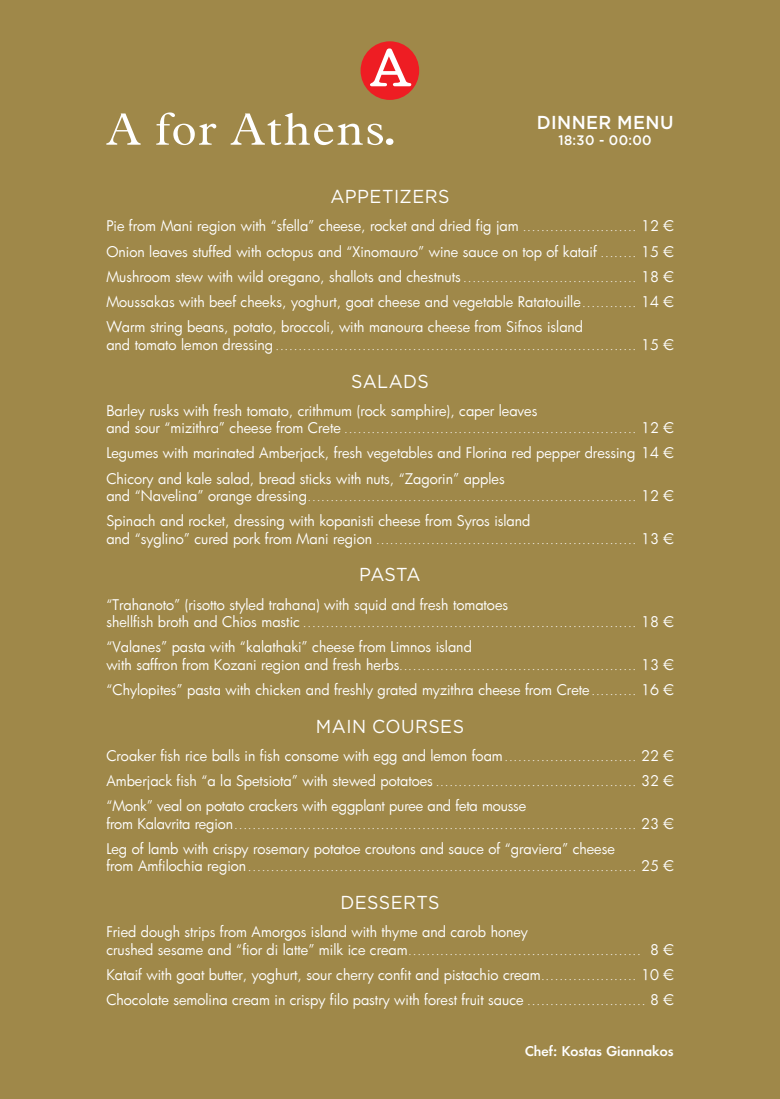
<style>
.page{position:relative;width:780px;height:1099px;background:#fff}
.page>*{position:absolute;margin:0;border:0;box-sizing:border-box;transform-origin:0 0}
.t1{font:18.75px "Gotham Greek";letter-spacing:.025em;color:#fff;scale:.95 1}
.t2{font:500 18.75px "Gotham Greek";letter-spacing:.025em;color:#fff;scale:.95 1}
.t3{font:14.38px/25.2px "PF Futura Neu";color:#fff;text-align:justify}
.t4{font:500 13.75px "Gotham Greek";letter-spacing:.025em;color:#fff;scale:.95 1}
.t5{font:500 13.12px "PF Futura Neu";color:#fff}
.t6{font:10px "PF Futura Neu";color:#fff}
.s1{font-size:10px}
.s2{font-size:14.38px}
</style>
<div class="page">
<div style="left:0;top:0;width:780px;height:1098px;background:#9f8849"></div>
<svg style="left:106px;top:113px;width:35px;height:32px"></svg>
<svg style="left:156px;top:112px;width:60px;height:33px"></svg>
<svg style="left:230px;top:113px;width:163px;height:32px"></svg>
<div style="left:360px;top:41px;width:59px;height:59px;background:#ee1d23;border-radius:50%"></div>
<svg style="left:370px;top:48px;width:41px;height:38px"></svg>
<h1 class="t2" style="left:536px;top:111px;width:146px">DINNER MENU</h1>
<p class="t4" style="left:558px;top:132px;width:100px">18:30 - 00:00</p>
<h1 class="t1" style="left:330px;top:186px;width:127px">APPETIZERS</h1>
<p class="t3" style="left:106px;top:213px;width:568px">Pie from Mani region with “sfella” cheese, rocket and dried fig jam <span class="s1">.........................</span> 12 € Onion leaves stuffed with octopus and “Xinomauro” wine sauce on top of kataif <span class="s1">........</span> 15 € Mushroom stew with wild oregano, shallots and chestnuts <span class="s1">......................................</span> 18 € Moussakas with beef cheeks, yoghurt, goat cheese and vegetable Ratatouille <span class="s1">............</span> 14 € Warm string beans, potato, broccoli, with manoura cheese from Sifnos island</p>
<p class="t6" style="left:106px;top:340px;width:568px"><span class="s2">and tomato lemon dressing</span>............................................................................... <span class="s2">15 €</span></p>
<h1 class="t1" style="left:351px;top:370px;width:83px">SALADS</h1>
<p class="t3" style="left:106px;top:397px;width:432px">Barley rusks with fresh tomato, crithmum (rock samphire), caper leaves</p>
<p class="t6" style="left:106px;top:423px;width:568px"><span class="s2">and sour “mizithra” cheese from Crete</span> ................................................................ <span class="s2">12 €</span></p>
<p class="t3" style="left:106px;top:440px;width:568px">Legumes with marinated Amberjack, fresh vegetables and Florina red pepper dressing 14 €<br>Chicory and kale salad, bread sticks with nuts, “Zagorin” apples</p>
<p class="t6" style="left:106px;top:491px;width:568px"><span class="s2">and “Navelina” orange dressing</span>........................................................................ <span class="s2">12 €</span></p>
<p class="t3" style="left:106px;top:508px;width:425px">Spinach and rocket, dressing with kopanisti cheese from Syros island</p>
<p class="t6" style="left:106px;top:533px;width:568px"><span class="s2">and “syglino” cured pork from Mani region</span> ......................................................... <span class="s2">13 €</span></p>
<h1 class="t1" style="left:359px;top:564px;width:66px">PASTA</h1>
<p class="t3" style="left:106px;top:591px;width:403px">“Trahanoto” (risotto styled trahana) with squid and fresh tomatoes</p>
<p class="t6" style="left:106px;top:616px;width:568px"><span class="s2">shellfish broth and Chios mastic</span> ......................................................................... <span class="s2">18 €</span></p>
<p class="t3" style="left:106px;top:634px;width:367px">“Valanes” pasta with “kalathaki” cheese from Limnos island</p>
<p class="t6" style="left:106px;top:659px;width:568px"><span class="s2">with saffron from Kozani region and fresh herbs</span>.................................................... <span class="s2">13 €</span></p>
<p class="t3" style="left:106px;top:677px;width:568px">“Chylopites” pasta with chicken and freshly grated myzithra cheese from Crete <span class="s1">..........</span> 16 €</p>
<h1 class="t1" style="left:316px;top:715px;width:157px">MAIN COURSES</h1>
<p class="t3" style="left:106px;top:742px;width:568px">Croaker fish rice balls in fish consome with egg and lemon foam <span class="s1">.............................</span> 22 € Αmberjack fish “a la Spetsiota” with stewed potatoes <span class="s1">............................................</span> 32 € “Monk” veal on potato crackers with eggplant puree and feta mousse</p>
<p class="t6" style="left:106px;top:818px;width:568px"><span class="s2">from Kalavrita region</span>........................................................................................ <span class="s2">23 €</span></p>
<p class="t3" style="left:106px;top:835px;width:510px">Leg of lamb with crispy rosemary potatoe croutons and sauce of “graviera” cheese</p>
<p class="t6" style="left:106px;top:861px;width:568px"><span class="s2">from Amfilochia region</span>..................................................................................... <span class="s2">25 €</span></p>
<h1 class="t1" style="left:340px;top:891px;width:106px">DESSERTS</h1>
<p class="t3" style="left:106px;top:919px;width:423px">Fried dough strips from Amorgos island with thyme and carob honey</p>
<p class="t6" style="left:106px;top:944px;width:568px"><span class="s2">crushed sesame and “fior di latte” milk ice cream</span>................................................... <span class="s2">8 €</span></p>
<p class="t3" style="left:106px;top:961px;width:568px">Kataif with goat butter, yoghurt, sour cherry confit and pistachio cream<span class="s1">.....................</span> 10 €<br>Chocolate semolina cream in crispy filo pastry with forest fruit sauce <span class="s1">..........................</span> 8 €</p>
<p class="t5" style="left:525px;top:1042px;width:150px">Chef: Kostas Giannakos</p>
</div>
